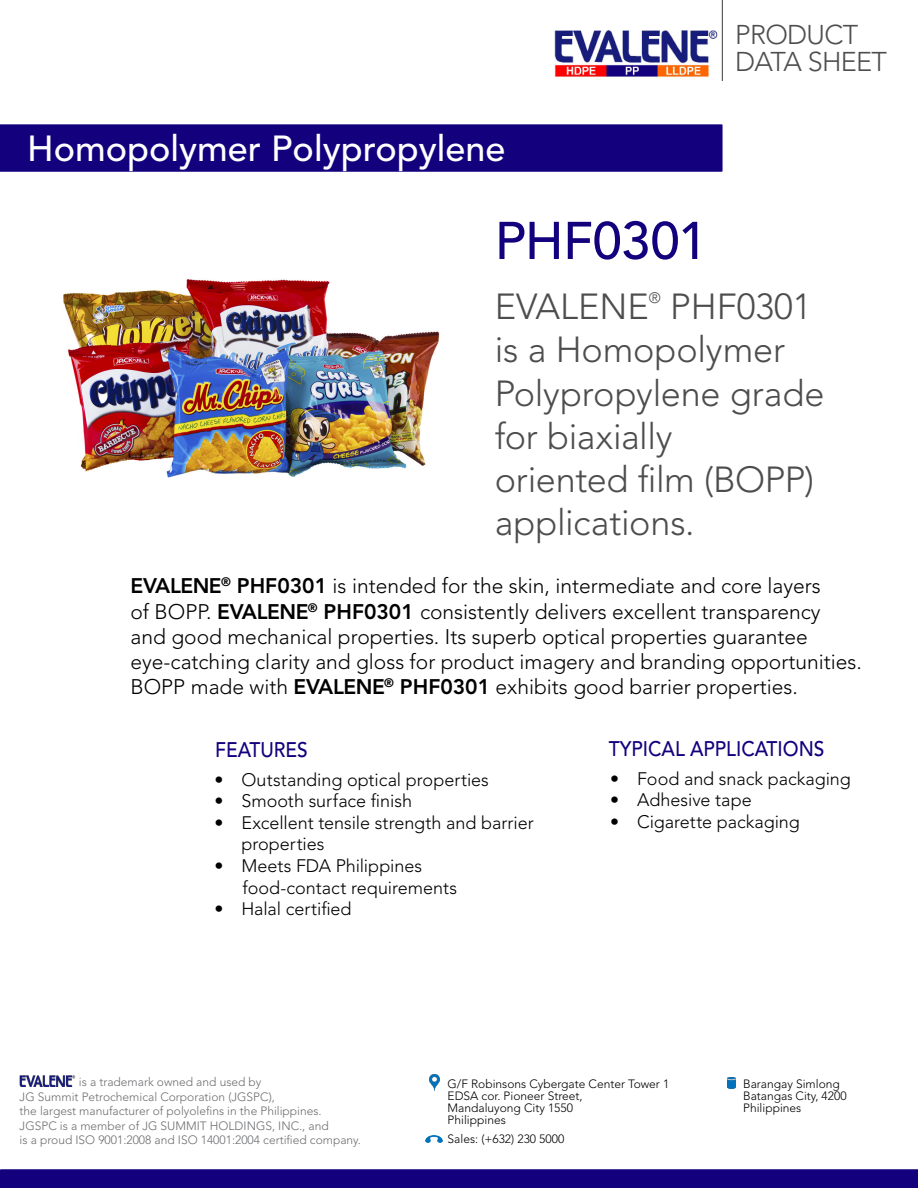
<style>
.page{position:relative;width:918px;height:1188px;background:#fff}
.page>*{position:absolute;margin:0;border:0;box-sizing:border-box;transform-origin:0 0}
.t1{font:500 52.5px "Avenir LT Std";letter-spacing:-.015em;color:#13007d}
.t2{font:300 36px/43.2px "Avenir LT Std";letter-spacing:-.005em;color:#4d4d4f}
.t3{font:500 36px "Avenir LT Std";color:#fff}
.t4{font:300 27px/27px "Avenir LT Std";letter-spacing:-.025em;color:#4d4e4f}
.t5{font:300 21px/25.2px "Avenir LT Std";color:#000}
.t6{font:500 21px "Avenir LT Std";color:#13007d;scale:.91 1}
.t7{font:300 18px/21.6px "Avenir LT Std";color:#000}
.t8{font:300 15px "Avenir LT Std";color:#4d4d4f}
.t9{font:300 12px/14.4px "Avenir LT Std";color:#6d6e71}
.t10{font:300 12px/12px "Avenir LT Std";color:#000}
.s1{font-weight:800}
</style>
<div class="page">
<hr style="left:722px;top:0;width:1px;height:81px;background:#4d4d4f">
<div style="left:0;top:125px;width:722px;height:46px;background:#13007d"></div>
<div style="left:0;top:124px;width:723px;height:48px;border:2px solid #13007d"></div>
<img style="left:554px;top:31px;width:164px;height:46px">
<div style="left:1px;top:1170px;width:917px;height:17px;background:#13007d"></div>
<div style="left:0;top:1169px;width:918px;height:19px;border:2px solid #13007d"></div>
<img style="left:20px;top:1076px;width:55px;height:11px">
<img style="left:430px;top:1075px;width:9px;height:15px">
<img style="left:425px;top:1135px;width:18px;height:8px">
<svg style="left:728px;top:1077px;width:8px;height:12px"></svg>
<img style="left:63px;top:279px;width:377px;height:199px">
<h2 class="t3" style="left:27px;top:128px;width:480px">Homopolymer Polypropylene</h2>
<h1 class="t1" style="left:495px;top:210px;width:214px">PHF0301</h1>
<p class="t4" style="left:735px;top:21px;width:153px">PRODUCT<br>DATA SHEET</p>
<h2 class="t2" style="left:495px;top:285px;width:156px">EVALENE</h2>
<p class="t8" style="left:649px;top:289px;width:13px">®</p>
<h2 class="t2" style="left:495px;top:285px;width:331px;text-indent:175px">PHF0301 is a Homopolymer<br>Polypropylene grade for biaxially<br>oriented film (BOPP) applications.</h2>
<p class="t5" style="left:130px;top:574px;width:733px"><span class="s1">EVALENE</span><sup>®</sup> <span class="s1">PHF0301</span> is intended for the skin, intermediate and core layers<br>of BOPP. <span class="s1">EVALENE</span><sup>®</sup> <span class="s1">PHF0301</span> consistently delivers excellent transparency<br>and good mechanical properties. Its superb optical properties guarantee eye-catching clarity and gloss for product imagery and branding opportunities.<br>BOPP made with <span class="s1">EVALENE</span><sup>®</sup> <span class="s1">PHF0301</span> exhibits good barrier properties.</p>
<p class="t6" style="left:215px;top:737px;width:103px">FEATURES</p>
<p class="t6" style="left:609px;top:737px;width:239px">TYPICAL APPLICATIONS</p>
<p class="t7" style="left:214px;top:769px;width:276px">• Outstanding optical properties</p>
<p class="t7" style="left:214px;top:790px;width:199px">• Smooth surface finish</p>
<p class="t7" style="left:242px;top:812px;width:294px;text-indent:-27px">• Excellent tensile strength and barrier properties</p>
<p class="t7" style="left:243px;top:855px;width:216px;text-indent:-28px">• Meets FDA Philippines food-contact requirements</p>
<p class="t7" style="left:214px;top:898px;width:139px">• Halal certified</p>
<p class="t7" style="left:610px;top:768px;width:242px">• Food and snack packaging</p>
<p class="t7" style="left:610px;top:789px;width:143px">• Adhesive tape</p>
<p class="t7" style="left:610px;top:811px;width:191px">• Cigarette packaging</p>
<p class="t9" style="left:20px;top:1075px;width:343px;text-indent:59px">is a trademark owned and used by<br>JG Summit Petrochemical Corporation (JGSPC),<br>the largest manufacturer of polyolefins in the Philippines.<br>JGSPC is a member of JG SUMMIT HOLDINGS, INC., and<br>is a proud ISO 9001:2008 and ISO 14001:2004 certified company.</p>
<p class="t10" style="left:448px;top:1078px;width:223px">G/F Robinsons Cybergate Center Tower 1<br>EDSA cor. Pioneer Street,<br>Mandaluyong City 1550<br>Philippines</p>
<p class="t10" style="left:448px;top:1133px;width:118px">Sales: (+632) 230 5000</p>
<p class="t10" style="left:743px;top:1078px;width:105px">Barangay Simlong<br>Batangas City, 4200<br>Philippines</p>
</div>
